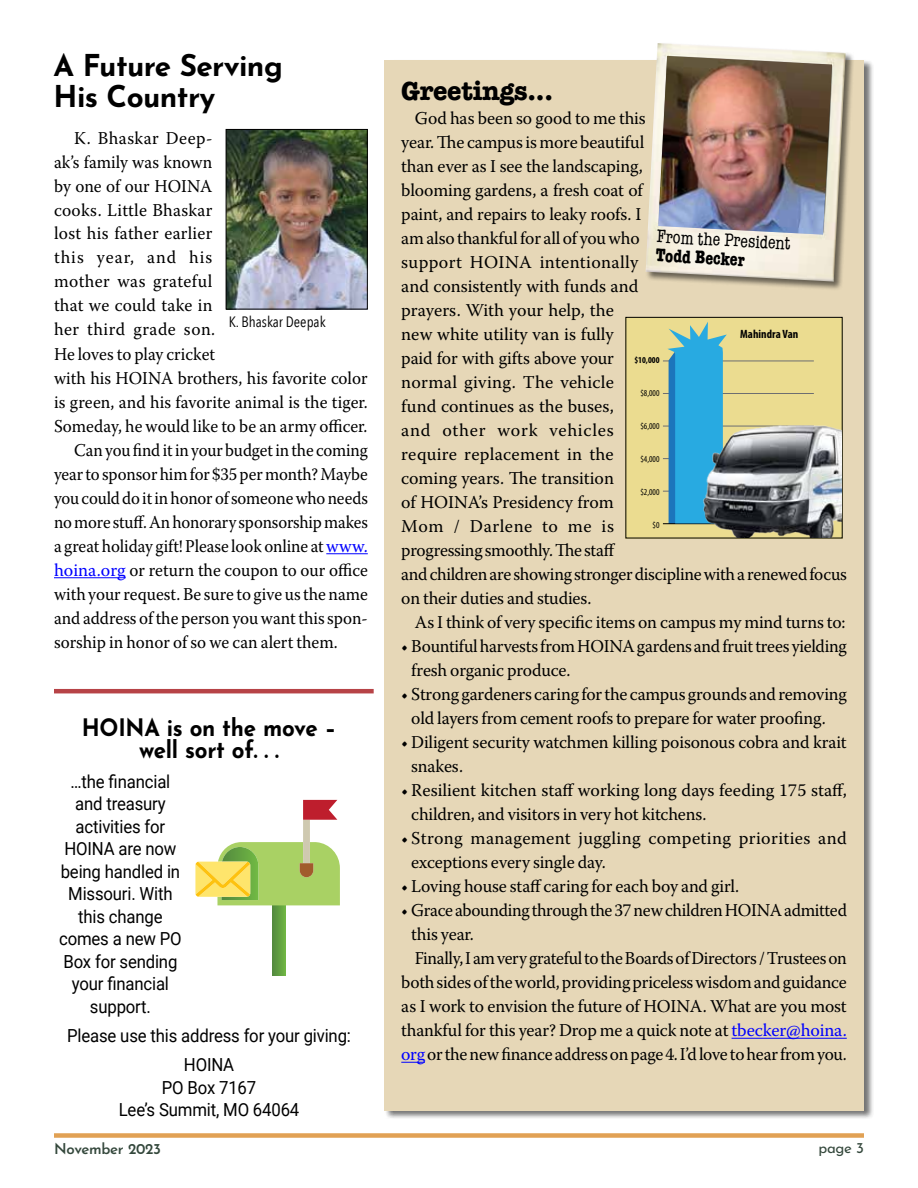
<style>
.page{position:relative;width:918px;height:1188px;background:#fff}
.page>*{position:absolute;margin:0;border:0;box-sizing:border-box;transform-origin:0 0}
.t1{font:700 30px/31.5px "Josefin Sans";letter-spacing:-.02em;color:#000}
.t2{font:700 27px "American Typewriter";letter-spacing:-.01em;color:#000}
.t3{font:700 24px/22.5px "Josefin Sans";letter-spacing:-.01em;color:#000;text-align:center;scale:.93 1}
.t4{font:condensed 18.9px "American Typewriter";color:#000}
.t5{font:700 condensed 18.9px "American Typewriter";color:#000}
.t6{font:18px/24px "Warnock Pro";letter-spacing:-.005em;color:#000}
.t7{font:18px "Warnock Pro";letter-spacing:-.005em;color:#000;scale:.95 1}
.t8{font:18px/22.5px "Roboto";letter-spacing:-.01em;color:#000;text-align:center;scale:.93 1}
.t9{font:18px/24px "Warnock Pro";letter-spacing:.015em;color:#000}
.t10{font:18px "Warnock Pro";letter-spacing:-.005em;color:#000;scale:.94 1}
.t11{font:18px "Warnock Pro";letter-spacing:-.005em;color:#000;scale:.96 1}
.t12{font:18px "Warnock Pro";letter-spacing:-.005em;color:#000;scale:.93 1}
.t13{font:18px "Warnock Pro";letter-spacing:.03em;color:#000}
.t14{font:18px "Warnock Pro";letter-spacing:.025em;color:#000}
.t15{font:18px "Warnock Pro";letter-spacing:.06em;color:#000}
.t16{font:15px "Avenir Next Condensed";color:#000}
.t17{font:600 15px "Josefin Sans";letter-spacing:-.02em;color:#34483c}
.t18{font:15px "Josefin Sans";color:#34483c}
.t19{font:700 condensed 12px "Myriad Pro";color:#000}
.t20{font:condensed 9px "Myriad Pro";color:#000}
.t21{font:700 condensed 9px "Myriad Pro";color:#000}
.s1{color:#00f}
</style>
<div class="page">
<div style="left:384px;top:59px;width:490px;height:1061px;background:#000;opacity:.55"></div>
<div style="left:385px;top:60px;width:479px;height:1050px;background:#e6d7b7"></div>
<div style="left:54px;top:1133px;width:810px;height:5px;background:#e1a154"></div>
<hr style="left:732px;top:1038px;width:115px;height:1px;background:#00f">
<svg style="left:401px;top:1062px;width:24px;height:1px"></svg>
<div style="left:645px;top:42px;width:210px;height:249px;background:#000;opacity:.55"></div>
<img style="left:646px;top:43px;width:200px;height:239px">
<img style="left:658px;top:56px;width:174px;height:179px">
<hr style="left:326px;top:553px;width:42px;height:1px;background:#00f">
<hr style="left:54px;top:577px;width:72px;height:1px;background:#00f">
<img style="left:228px;top:131px;width:138px;height:176px">
<div style="left:226px;top:129px;width:142px;height:180px;border:1px solid #000"></div>
<div style="left:625px;top:318px;width:218px;height:221px;background:#ebdc90"></div>
<hr style="left:663px;top:361px;width:151px;height:1px;background:#6d6e71">
<hr style="left:663px;top:393px;width:151px;height:1px;background:#6d6e71">
<hr style="left:663px;top:426px;width:151px;height:1px;background:#6d6e71">
<hr style="left:663px;top:458px;width:151px;height:1px;background:#6d6e71">
<hr style="left:663px;top:491px;width:151px;height:1px;background:#6d6e71">
<hr style="left:663px;top:523px;width:151px;height:1px;background:#000">
<svg style="left:667px;top:322px;width:60px;height:202px"></svg>
<img style="left:692px;top:422px;width:149px;height:115px">
<svg style="left:272px;top:905px;width:14px;height:71px"></svg>
<svg style="left:195px;top:800px;width:145px;height:105px"></svg>
<hr style="left:54px;top:689px;width:320px;height:4px;background:#b74347">
<h1 class="t1" style="left:54px;top:47px;width:231px">A Future Serving<br>His Country</h1>
<p class="t13" style="left:74px;top:127px;width:140px">K. Bhaskar Deep-</p>
<p class="t7" style="left:54px;top:151px;width:168px">ak’s family was known</p>
<p class="t7" style="left:54px;top:175px;width:168px">by one of our HOINA</p>
<p class="t9" style="left:54px;top:197px;width:160px">cooks. Little Bhaskar</p>
<p class="t9" style="left:54px;top:221px;width:160px">lost his father earlier</p>
<p class="t15" style="left:54px;top:247px;width:160px">this year, and his</p>
<p class="t14" style="left:54px;top:271px;width:160px">mother was grateful</p>
<p class="t9" style="left:54px;top:293px;width:160px">that we could take in</p>
<p class="t13" style="left:54px;top:319px;width:163px">her third grade son.</p>
<p class="t7" style="left:54px;top:343px;width:171px">He loves to play cricket</p>
<p class="t7" style="left:54px;top:367px;width:332px">with his HOINA brothers, his favorite color</p>
<p class="t7" style="left:54px;top:391px;width:332px">is green, and his favorite animal is the tiger.</p>
<p class="t7" style="left:54px;top:415px;width:331px">Someday, he would like to be an army officer.</p>
<p class="t10" style="left:74px;top:439px;width:314px">Can you find it in your budget in the coming</p>
<p class="t10" style="left:54px;top:463px;width:335px">year to sponsor him for $35 per month? Maybe</p>
<p class="t12" style="left:54px;top:487px;width:339px">you could do it in honor of someone who needs</p>
<p class="t12" style="left:54px;top:511px;width:339px">no more stuff. An honorary sponsorship makes</p>
<p class="t10" style="left:54px;top:535px;width:335px">a great holiday gift! Please look online at <span class="s1">www.</span></p>
<p class="t7" style="left:54px;top:559px;width:332px"><span class="s1">hoina.org</span> or return the coupon to our office</p>
<p class="t7" style="left:54px;top:583px;width:332px">with your request. Be sure to give us the name</p>
<p class="t7" style="left:54px;top:607px;width:332px">and address of the person you want this spon-</p>
<p class="t7" style="left:54px;top:631px;width:300px">sorship in honor of so we can alert them.</p>
<p class="t16" style="left:229px;top:309px;width:98px">K. Bhaskar Deepak</p>
<h3 class="t3" style="left:82px;top:714px;width:275px">HOINA is on the move – well sort of. . .</h3>
<p class="t8" style="left:59px;top:769px;width:133px">…the financial and treasury activities for<br>HOINA are now being handled in<br>Missouri. With this change comes a new PO<br>Box for sending your financial support.</p>
<p class="t8" style="left:67px;top:1020px;width:307px;line-height:29.2px">Please use this address for your giving:<br>HOINA</p>
<p class="t8" style="left:119px;top:1075px;width:196px">PO Box 7167<br>Lee’s Summit, MO 64064</p>
<h2 class="t2" style="left:401px;top:68px;width:153px">Greetings...</h2>
<p class="t6" style="left:401px;top:106px;width:447px;text-indent:14px">God has been so good to me this<br>year. The campus is more beautiful<br>than ever as I see the landscaping,<br>blooming gardens, a fresh coat of<br>paint, and repairs to leaky roofs. I<br>am also thankful for all of you who<br>support HOINA intentionally<br>and consistently with funds and<br>prayers. With your help, the<br>new white utility van is fully<br>paid for with gifts above your<br>normal giving. The vehicle<br>fund continues as the buses,<br>and other work vehicles<br>require replacement in the<br>coming years. The transition<br>of HOINA’s Presidency from<br>Mom / Darlene to me is<br>progressing smoothly. The staff<br>and children are showing stronger discipline with a renewed focus on their duties and studies.</p>
<p class="t6" style="left:415px;top:610px;width:432px">As I think of very specific items on campus my mind turns to:</p>
<p class="t6" style="left:411px;top:634px;width:437px;text-indent:-10px">• Bountiful harvests from HOINA gardens and fruit trees yielding fresh organic produce.</p>
<p class="t6" style="left:411px;top:682px;width:437px;text-indent:-10px">• Strong gardeners caring for the campus grounds and removing old layers from cement roofs to prepare for water proofing.</p>
<p class="t6" style="left:411px;top:730px;width:437px;text-indent:-10px">• Diligent security watchmen killing poisonous cobra and krait snakes.</p>
<p class="t6" style="left:411px;top:778px;width:437px;text-indent:-10px">• Resilient kitchen staff working long days feeding 175 staff, children, and visitors in very hot kitchens.</p>
<p class="t9" style="left:411px;top:826px;width:437px;text-indent:-10px">• Strong management juggling competing priorities and exceptions every single day.</p>
<p class="t6" style="left:401px;top:874px;width:339px">• Loving house staff caring for each boy and girl.</p>
<p class="t11" style="left:401px;top:899px;width:466px">• Grace abounding through the 37 new children HOINA admitted</p>
<p class="t6" style="left:411px;top:922px;width:64px">this year.</p>
<p class="t11" style="left:415px;top:947px;width:452px">Finally, I am very grateful to the Boards of Directors / Trustees on</p>
<p class="t6" style="left:401px;top:970px;width:447px">both sides of the world, providing priceless wisdom and guidance</p>
<p class="t6" style="left:401px;top:994px;width:447px">as I work to envision the future of HOINA. What are you most</p>
<p class="t6" style="left:401px;top:1018px;width:447px">thankful for this year? Drop me a quick note at <span class="s1">tbecker@hoina.</span></p>
<p class="t6" style="left:401px;top:1042px;width:447px"><span class="s1">org</span> or the new finance address on page 4. I’d love to hear from you.</p>
<p class="t4" style="left:658px;top:222px;width:136px;rotate:3deg">From the President</p>
<p class="t5" style="left:657px;top:240px;width:91px;rotate:3deg">Todd Becker</p>
<p class="t19" style="left:740px;top:327px;width:60px">Mahindra Van</p>
<p class="t21" style="left:634px;top:354px;width:27px">$10,000</p>
<p class="t20" style="left:640px;top:387px;width:21px">$8,000</p>
<p class="t20" style="left:640px;top:420px;width:21px">$6,000</p>
<p class="t20" style="left:640px;top:453px;width:21px">$4,000</p>
<p class="t20" style="left:640px;top:486px;width:21px">$2,000</p>
<p class="t20" style="left:653px;top:520px;width:8px">$0</p>
<p class="t17" style="left:54px;top:1137px;width:109px">November 2023</p>
<p class="t18" style="left:818px;top:1137px;width:47px">page 3</p>
</div>
